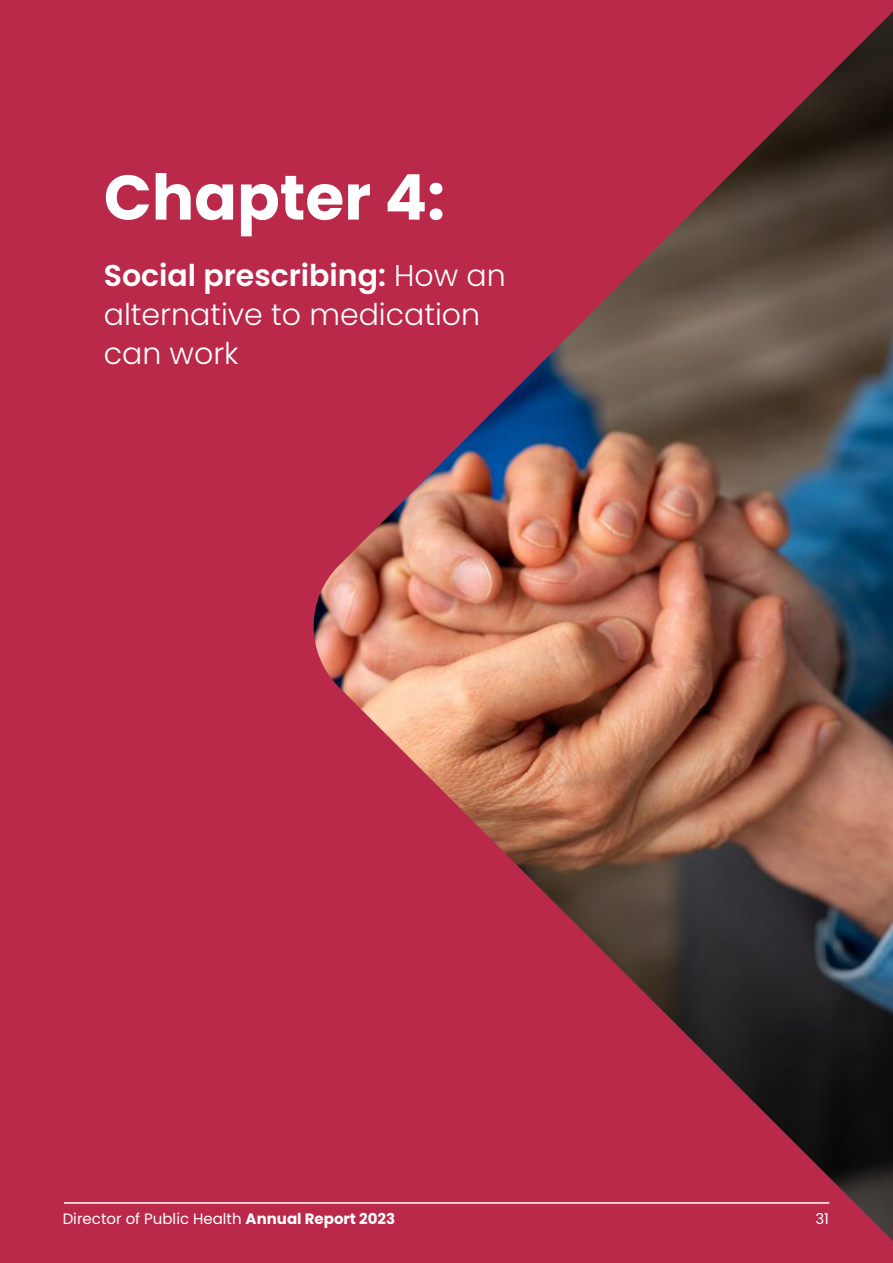
<style>
.page{position:relative;width:893px;height:1263px;background:#ba284a}
.page>*{position:absolute;margin:0;border:0;box-sizing:border-box;transform-origin:0 0}
.t1{font:700 63px "Poppins";color:#fff}
.t2{font:300 30px/39px "Poppins";color:#fff}
.t3{font:15px "Poppins";color:#fff}
.s1{font-weight:600}
.s2{font-weight:700}
</style>
<div class="page">
<img style="left:313px;top:11px;width:580px;height:1230px">
<hr style="left:64px;top:1202px;width:765px;height:2px;background:#fff">
<h1 class="t1" style="left:104px;top:161px;width:343px">Chapter 4:</h1>
<h1 class="t2" style="left:104px;top:256px;width:403px"><span class="s1">Social prescribing:</span> How an alternative to medication can work</h1>
<p class="t3" style="left:63px;top:1210px;width:334px">Director of Public Health <span class="s2">Annual Report 2023</span></p>
<p class="t3" style="left:815px;top:1210px;width:15px">31</p>
</div>
